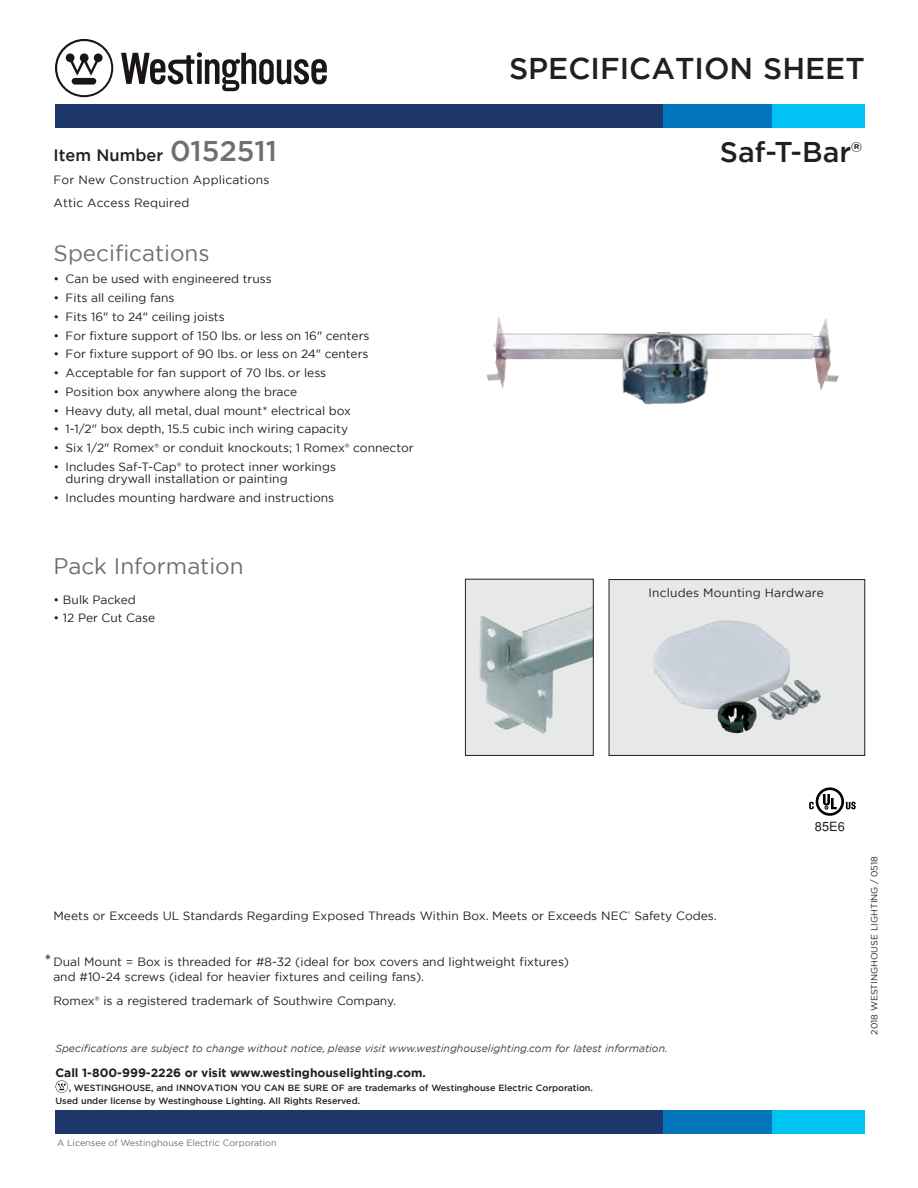
<style>
.page{position:relative;width:918px;height:1188px;background:#fff}
.page>*{position:absolute;margin:0;border:0;box-sizing:border-box;transform-origin:0 0}
.t1{font:500 30px "Gotham";color:#231f20}
.t2{font:500 28.5px "Gotham";color:#231f20}
.t3{font:22.5px "Gotham";color:#6d6f71}
.t4{font:500 16.5px "Gotham";color:#231f20}
.t5{font:12.75px "Helvetica";color:#231f20}
.t6{font:12px/23.2px "Gotham";color:#231f20}
.t7{font:700 12px "Gotham";color:#231f20}
.t8{font:12px "Gotham";letter-spacing:.02em;color:#231f20}
.t9{font:italic 10.5px "Gotham";color:#414142}
.t10{font:500 9px/13.5px "Gotham";color:#231f20}
.t11{font:9px "Gotham";color:#6d6f71}
.t12{font:9px "Gotham";color:#231f20}
.s1{font-size:28.5px;color:#6d6f71}
.s2{font-size:16.5px}
</style>
<div class="page">
<img style="left:486px;top:316px;width:353px;height:88px">
<svg style="left:56px;top:1080px;width:12px;height:13px"></svg>
<div style="left:609px;top:580px;width:256px;height:175px;background:#e7e8e8"></div>
<div style="left:609px;top:579px;width:256px;height:177px;border:1px solid #231f20"></div>
<svg style="left:121px;top:52px;width:206px;height:39px"></svg>
<svg style="left:55px;top:39px;width:58px;height:58px"></svg>
<div style="left:56px;top:104px;width:809px;height:24px;background:#00c2f3"></div>
<div style="left:55px;top:104px;width:717px;height:24px;background:#1f386c"></div>
<div style="left:664px;top:104px;width:108px;height:24px;background:#0075bc"></div>
<div style="left:55px;top:1111px;width:810px;height:23px;background:#00c2f3"></div>
<div style="left:55px;top:1111px;width:716px;height:23px;background:#1f386c"></div>
<div style="left:663px;top:1111px;width:108px;height:23px;background:#0075bc"></div>
<svg style="left:809px;top:787px;width:47px;height:29px"></svg>
<img style="left:653px;top:620px;width:156px;height:113px">
<div style="left:465px;top:579px;width:128px;height:176px;background:#e7e8e8"></div>
<img style="left:479px;top:607px;width:113px;height:127px">
<div style="left:465px;top:579px;width:129px;height:177px;border:1px solid #231f20"></div>
<h3 class="t4" style="left:54px;top:144px;width:225px">Item Number <span class="s1">0152511</span></h3>
<p class="t6" style="left:54px;top:168px;width:217px">For New Construction Applications<br>Attic Access Required</p>
<h3 class="t3" style="left:54px;top:239px;width:157px">Specifications</h3>
<p class="t6" style="left:54px;top:267px;width:220px">• Can be used with engineered truss</p>
<p class="t6" style="left:54px;top:286px;width:122px">• Fits all ceiling fans</p>
<p class="t6" style="left:54px;top:305px;width:173px">• Fits 16" to 24" ceiling joists</p>
<p class="t6" style="left:54px;top:324px;width:317px">• For fixture support of 150 lbs. or less on 16" centers</p>
<p class="t6" style="left:54px;top:342px;width:316px">• For fixture support of 90 lbs. or less on 24" centers</p>
<p class="t6" style="left:54px;top:361px;width:274px">• Acceptable for fan support of 70 lbs. or less</p>
<p class="t6" style="left:54px;top:380px;width:245px">• Position box anywhere along the brace</p>
<p class="t6" style="left:54px;top:399px;width:299px">• Heavy duty, all metal, dual mount* electrical box</p>
<p class="t6" style="left:54px;top:417px;width:296px">• 1-1/2" box depth, 15.5 cubic inch wiring capacity</p>
<p class="t6" style="left:54px;top:436px;width:362px">• Six 1/2" Romex® or conduit knockouts; 1 Romex® connector</p>
<p class="t6" style="left:66px;top:460px;width:272px;line-height:12px;text-indent:-12px">• Includes Saf-T-Cap® to protect inner workings during drywall installation or painting</p>
<p class="t6" style="left:54px;top:486px;width:282px">• Includes mounting hardware and instructions</p>
<h3 class="t3" style="left:54px;top:552px;width:192px">Pack Information</h3>
<p class="t6" style="left:54px;top:588px;width:84px">• Bulk Packed</p>
<p class="t6" style="left:54px;top:606px;width:103px">• 12 Per Cut Case</p>
<h1 class="t1" style="left:509px;top:49px;width:357px">SPECIFICATION SHEET</h1>
<h2 class="t2" style="left:720px;top:134px;width:144px">Saf-T-Bar®</h2>
<p class="t8" style="left:648px;top:585px;width:177px">Includes Mounting Hardware</p>
<p class="t5" style="left:815px;top:819px;width:31px">85E6</p>
<p class="t6" style="left:54px;top:904px;width:665px">Meets or Exceeds UL Standards Regarding Exposed Threads Within Box. Meets or Exceeds NEC<sup>®</sup> Safety Codes.</p>
<p class="t6" style="left:53px;top:954px;width:517px;line-height:15px;text-indent:-9px"><span class="s2">*</span> Dual Mount = Box is threaded for #8-32 (ideal for box covers and lightweight fixtures) and #10-24 screws (ideal for heavier fixtures and ceiling fans).</p>
<p class="t6" style="left:53px;top:989px;width:344px">Romex® is a registered trademark of Southwire Company.</p>
<p class="t9" style="left:55px;top:1042px;width:614px">Specifications are subject to change without notice, please visit www.westinghouselighting.com for latest information.</p>
<p class="t7" style="left:55px;top:1065px;width:372px">Call 1-800-999-2226 or visit www.westinghouselighting.com.</p>
<p class="t10" style="left:55px;top:1081px;width:539px;text-indent:13px">, WESTINGHOUSE, and INNOVATION YOU CAN BE SURE OF are trademarks of Westinghouse Electric Corporation.<br>Used under license by Westinghouse Lighting. All Rights Reserved.</p>
<p class="t11" style="left:57px;top:1137px;width:221px">A Licensee of Westinghouse Electric Corporation</p>
<p class="t12" style="left:869px;top:1035px;width:180px;rotate:-90deg">2018 WESTINGHOUSE LIGHTING / 0518</p>
</div>
